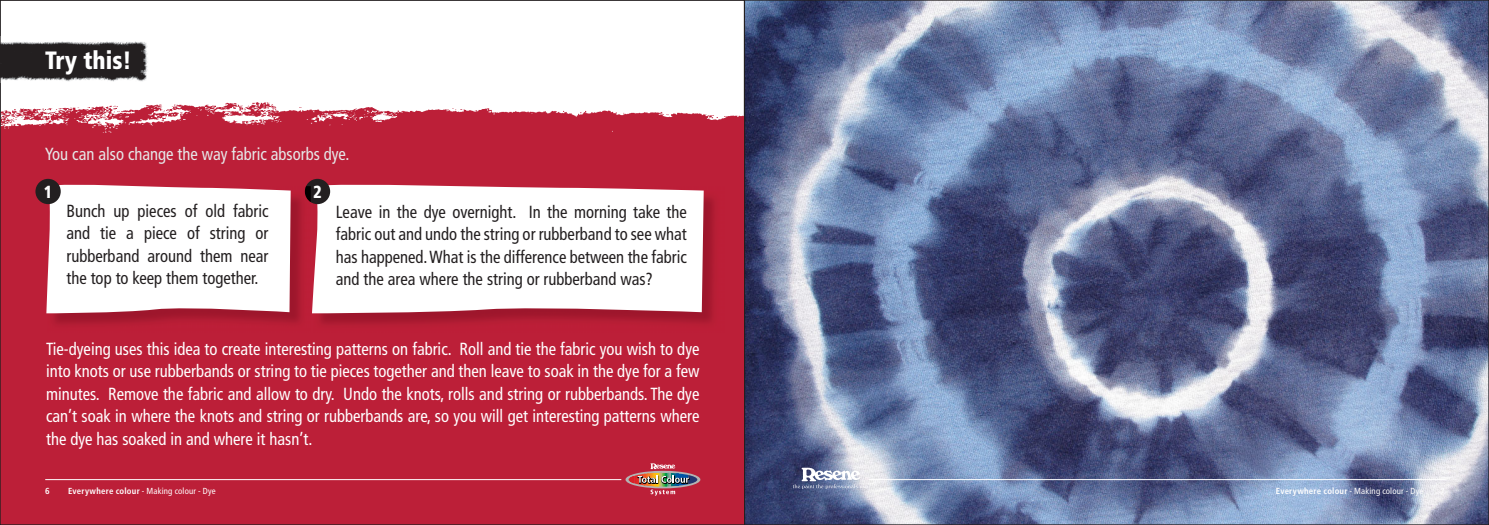
<style>
.page{position:relative;width:1489px;height:525px;background:#fff}
.page>*{position:absolute;margin:0;border:0;box-sizing:border-box;transform-origin:0 0}
.t1{font:900 condensed 25px "Frutiger";color:#fff;scale:.95 1}
.t2{font:condensed 17.5px/22.5px "Frutiger";color:#fff;text-align:justify;scale:.95 1}
.t3{font:condensed 17.5px/22.5px "Frutiger";color:#231f20;text-align:justify;scale:.95 1}
.t4{font:condensed 17.5px "Frutiger";color:#e6e7e8;scale:.95 1}
.t5{font:900 condensed 17.5px "Frutiger";color:#fff;scale:.95 1}
.t6{font:condensed 8.75px "Frutiger";letter-spacing:.02em;color:#fff}
.t7{font:700 condensed 8.75px "Frutiger";color:#fff}
.s1{font-weight:700}
</style>
<div class="page">
<div style="left:0;top:133px;width:744px;height:391px;background:#bc1f38"></div>
<img style="left:2px;top:102px;width:740px;height:31px">
<img style="left:313px;top:190px;width:402px;height:135px">
<svg style="left:312px;top:182px;width:391px;height:131px;background:#faf0f2"></svg>
<div style="left:305px;top:179px;width:25px;height:25px;background:#231f20;border-radius:50%"></div>
<img style="left:48px;top:190px;width:257px;height:135px">
<img style="left:305px;top:186px;width:6px;height:16px">
<svg style="left:46px;top:182px;width:245px;height:131px;background:#faf1f2"></svg>
<div style="left:35px;top:179px;width:26px;height:25px;background:#231f20;border-radius:50%"></div>
<img style="left:746px;top:2px;width:740px;height:520px">
<img style="left:2px;top:41px;width:146px;height:41px">
<svg style="left:625px;top:470px;width:75px;height:18px"></svg>
<svg style="left:689px;top:473px;width:8px;height:13px"></svg>
<svg style="left:628px;top:463px;width:61px;height:32px"></svg>
<hr style="left:45px;top:479px;width:576px;height:1px;background:#fff">
<hr style="left:868px;top:479px;width:576px;height:1px;background:#fff">
<svg style="left:792px;top:467px;width:75px;height:21px"></svg>
<h1 class="t1" style="left:45px;top:50px;width:93px">Try this!</h1>
<p class="t4" style="left:45px;top:146px;width:322px">You can also change the way fabric absorbs dye.</p>
<p class="t5" style="left:44px;top:184px;width:11px">1</p>
<p class="t3" style="left:66px;top:201px;width:214px">Bunch up pieces of old fabric and tie a piece of string or rubberband around them near the top to keep them together.</p>
<p class="t5" style="left:313px;top:184px;width:11px">2</p>
<p class="t3" style="left:336px;top:202px;width:371px">Leave in the dye overnight. In the morning take the fabric out and undo the string or rubberband to see what has happened. What is the difference between the fabric and the area where the string or rubberband was?</p>
<p class="t2" style="left:46px;top:339px;width:689px">Tie-dyeing uses this idea to create interesting patterns on fabric. Roll and tie the fabric you wish to dye into knots or use rubberbands or string to tie pieces together and then leave to soak in the dye for a few minutes. Remove the fabric and allow to dry. Undo the knots, rolls and string or rubberbands. The dye can’t soak in where the knots and string or rubberbands are, so you will get interesting patterns where the dye has soaked in and where it hasn’t.</p>
<p class="t7" style="left:45px;top:487px;width:6px">6</p>
<p class="t6" style="left:68px;top:487px;width:149px"><span class="s1">Everywhere colour</span> - Making colour - Dye</p>
<p class="t6" style="left:1275px;top:487px;width:149px"><span class="s1">Everywhere colour</span> - Making colour - Dye</p>
</div>
